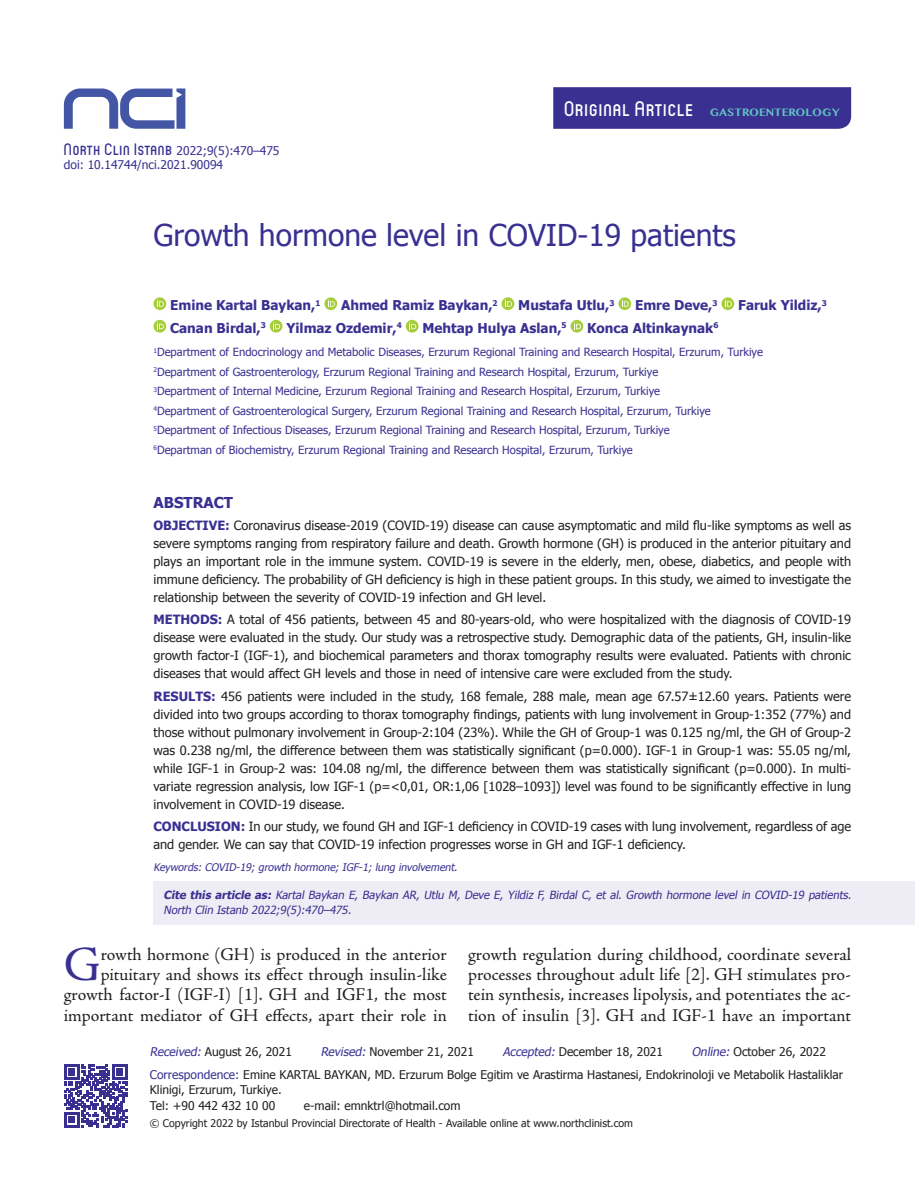
<style>
.page{position:relative;width:915px;height:1191px;background:#fff}
.page>*{position:absolute;margin:0;border:0;box-sizing:border-box;transform-origin:0 0}
._01__Yazı_Metni_NCI{font:48.9px "Adobe Jenson Pro";color:#3a3091}
._01__Yazi_Ana_Baslik{font:30px "Tahoma";color:#3a3091}
._01__Yazı_Metni_NCI-2{font:18px/20.2px "Adobe Jenson Pro";letter-spacing:-.005em;color:#231f20;text-align:right}
._05__Özet_Yazısı_NCI{font:700 15px "Tahoma";color:#3a3091}
._03__Yazar_İsimleri{font:700 13.5px "Tahoma";color:#3a3091}
._05__Özet_Yazısı_NCI-2{font:12.75px/18px "Tahoma";color:#231f20;text-align:justify}
.t1{font:12px/14.4px "Tahoma";color:#231f20}
.t2{font:12px "Tahoma";color:#3a3091}
._03__Yazar_İsimleri-2{font:11.25px "Tahoma";color:#3a3091}
._05__Özet_Yazısı_NCI-3{font:italic 11.25px/15px "Tahoma";color:#3a3091}
.t3{font:700 11.25px "Tamil MN";color:#61c5c0}
.t4{font:10.5px "Tahoma";color:#231f20}
._05__Özet_Yazısı_NCI-4{font:italic 10.5px "Tahoma";color:#3a3091}
.s1{font-family:"Circula";font-weight:500;font-size:16.5px}
.s2{font-family:"Circula";font-weight:500;font-size:21px;color:#fff}
.s3{font-weight:700;color:#3a3091}
.s4{font-weight:700}
.s5{font-style:italic;color:#3a3091}
.s6{color:#3a3091}
</style>
<div class="page">
<svg style="left:153px;top:297px;width:13px;height:13px"></svg>
<svg style="left:157px;top:300px;width:7px;height:7px"></svg>
<svg style="left:324px;top:297px;width:13px;height:13px"></svg>
<svg style="left:328px;top:300px;width:7px;height:7px"></svg>
<svg style="left:501px;top:297px;width:13px;height:13px"></svg>
<svg style="left:505px;top:300px;width:7px;height:7px"></svg>
<svg style="left:618px;top:297px;width:13px;height:13px"></svg>
<svg style="left:621px;top:300px;width:7px;height:7px"></svg>
<svg style="left:721px;top:297px;width:13px;height:13px"></svg>
<svg style="left:724px;top:300px;width:7px;height:7px"></svg>
<svg style="left:153px;top:320px;width:13px;height:12px"></svg>
<svg style="left:157px;top:322px;width:7px;height:7px"></svg>
<svg style="left:269px;top:320px;width:13px;height:12px"></svg>
<svg style="left:273px;top:322px;width:7px;height:7px"></svg>
<svg style="left:405px;top:320px;width:13px;height:12px"></svg>
<svg style="left:409px;top:322px;width:7px;height:7px"></svg>
<svg style="left:570px;top:320px;width:13px;height:12px"></svg>
<svg style="left:573px;top:322px;width:7px;height:7px"></svg>
<svg style="left:64px;top:88px;width:121px;height:41px"></svg>
<div style="left:553px;top:87px;width:297px;height:42px;background:#3a3091"></div>
<svg style="left:64px;top:1064px;width:63px;height:63px"></svg>
<div style="left:153px;top:880px;width:761px;height:44px;background:#eeedf5"></div>
<p class="t2" style="left:64px;top:142px;width:217px"><span class="s1">North Clin Istanb</span> 2022;9(5):470–475</p>
<p class="t2" style="left:64px;top:157px;width:161px">doi: 10.14744/nci.2021.90094</p>
<p class="t3" style="left:564px;top:105px;width:277px"><span class="s2">Orıgınal Article</span> GASTROENTEROLOGY</p>
<p class="_01__Yazi_Ana_Baslik" style="left:153px;top:215px;width:583px">Growth hormone level in COVID-19 patients</p>
<p class="_03__Yazar_İsimleri" style="left:170px;top:296px;width:152px">Emine Kartal Baykan,<sup>1</sup></p>
<p class="_03__Yazar_İsimleri" style="left:341px;top:296px;width:158px">Ahmed Ramiz Baykan,<sup>2</sup></p>
<p class="_03__Yazar_İsimleri" style="left:518px;top:296px;width:98px">Mustafa Utlu,<sup>3</sup></p>
<p class="_03__Yazar_İsimleri" style="left:635px;top:296px;width:84px">Emre Deve,<sup>3</sup></p>
<p class="_03__Yazar_İsimleri" style="left:738px;top:296px;width:90px">Faruk Yildiz,<sup>3</sup></p>
<p class="_03__Yazar_İsimleri" style="left:170px;top:318px;width:97px">Canan Birdal,<sup>3</sup></p>
<p class="_03__Yazar_İsimleri" style="left:286px;top:318px;width:117px">Yilmaz Ozdemir,<sup>4</sup></p>
<p class="_03__Yazar_İsimleri" style="left:422px;top:318px;width:145px">Mehtap Hulya Aslan,<sup>5</sup></p>
<p class="_03__Yazar_İsimleri" style="left:587px;top:318px;width:133px">Konca Altinkaynak<sup>6</sup></p>
<p class="_03__Yazar_İsimleri-2" style="left:153px;top:345px;width:611px"><sup>1</sup>Department of Endocrinology and Metabolic Diseases, Erzurum Regional Training and Research Hospital, Erzurum, Turkiye</p>
<p class="_03__Yazar_İsimleri-2" style="left:153px;top:364px;width:506px"><sup>2</sup>Department of Gastroenterology, Erzurum Regional Training and Research Hospital, Erzurum, Turkiye</p>
<p class="_03__Yazar_İsimleri-2" style="left:153px;top:384px;width:508px"><sup>3</sup>Department of Internal Medicine, Erzurum Regional Training and Research Hospital, Erzurum, Turkiye</p>
<p class="_03__Yazar_İsimleri-2" style="left:153px;top:403px;width:558px"><sup>4</sup>Department of Gastroenterological Surgery, Erzurum Regional Training and Research Hospital, Erzurum, Turkiye</p>
<p class="_03__Yazar_İsimleri-2" style="left:153px;top:423px;width:517px"><sup>5</sup>Department of Infectious Diseases, Erzurum Regional Training and Research Hospital, Erzurum, Turkiye</p>
<p class="_03__Yazar_İsimleri-2" style="left:153px;top:442px;width:480px"><sup>6</sup>Departman of Biochemistry, Erzurum Regional Training and Research Hospital, Erzurum, Turkiye</p>
<p class="_05__Özet_Yazısı_NCI" style="left:153px;top:492px;width:81px">ABSTRACT</p>
<p class="_05__Özet_Yazısı_NCI-2" style="left:153px;top:516px;width:699px"><span class="s3">OBJECTIVE:</span> Coronavirus disease-2019 (COVID-19) disease can cause asymptomatic and mild flu-like symptoms as well as severe symptoms ranging from respiratory failure and death. Growth hormone (GH) is produced in the anterior pituitary and plays an important role in the immune system. COVID-19 is severe in the elderly, men, obese, diabetics, and people with immune deficiency. The probability of GH deficiency is high in these patient groups. In this study, we aimed to investigate the relationship between the severity of COVID-19 infection and GH level.</p>
<p class="_05__Özet_Yazısı_NCI-2" style="left:153px;top:610px;width:699px"><span class="s3">METHODS:</span> A total of 456 patients, between 45 and 80-years-old, who were hospitalized with the diagnosis of COVID-19 disease were evaluated in the study. Our study was a retrospective study. Demographic data of the patients, GH, insulin-like growth factor-I (IGF-1), and biochemical parameters and thorax tomography results were evaluated. Patients with chronic diseases that would affect GH levels and those in need of intensive care were excluded from the study.</p>
<p class="_05__Özet_Yazısı_NCI-2" style="left:153px;top:686px;width:699px"><span class="s3">RESULTS:</span> 456 patients were included in the study, 168 female, 288 male, mean age 67.57±12.60 years. Patients were divided into two groups according to thorax tomography findings, patients with lung involvement in Group-1:352 (77%) and those without pulmonary involvement in Group-2:104 (23%). While the GH of Group-1 was 0.125 ng/ml, the GH of Group-2 was 0.238 ng/ml, the difference between them was statistically significant (p=0.000). IGF-1 in Group-1 was: 55.05 ng/ml, while IGF-1 in Group-2 was: 104.08 ng/ml, the difference between them was statistically significant (p=0.000). In multi&shy;variate regression analysis, low IGF-1 (p=&lt;0,01, OR:1,06 [1028–1093]) level was found to be significantly effective in lung involvement in COVID-19 disease.</p>
<p class="_05__Özet_Yazısı_NCI-2" style="left:153px;top:817px;width:699px"><span class="s3">CONCLUSION:</span> In our study, we found GH and IGF-1 deficiency in COVID-19 cases with lung involvement, regardless of age and gender. We can say that COVID-19 infection progresses worse in GH and IGF-1 deficiency.</p>
<p class="_05__Özet_Yazısı_NCI-4" style="left:153px;top:860px;width:307px">Keywords: COVID-19; growth hormone; IGF-1; lung involvement.</p>
<p class="_05__Özet_Yazısı_NCI-3" style="left:163px;top:886px;width:691px"><span class="s4">Cite this article as:</span> Kartal Baykan E, Baykan AR, Utlu M, Deve E, Yildiz F, Birdal C, et al. Growth hormone level in COVID-19 patients.<br>North Clin Istanb 2022;9(5):470–475.</p>
<p class="_01__Yazı_Metni_NCI-2" style="left:64px;top:944px;width:384px">rowth hormone (GH) is produced in the anterior pituitary and shows its effect through insulin-like growth factor-I (IGF-I) [1]. GH and IGF1, the most important mediator of GH effects, apart their role in</p>
<p class="_01__Yazı_Metni_NCI-2" style="left:468px;top:944px;width:384px;text-align:justify">growth regulation during childhood, coordinate several processes throughout adult life [2]. GH stimulates pro&shy;tein synthesis, increases lipolysis, and potentiates the ac&shy;tion of insulin [3]. GH and IGF-1 have an important</p>
<p class="_01__Yazı_Metni_NCI" style="left:64px;top:937px;width:38px">G</p>
<p class="t1" style="left:150px;top:1044px;width:143px"><span class="s5">Received:</span> August 26, 2021</p>
<p class="t1" style="left:320px;top:1044px;width:155px"><span class="s5">Revised:</span> November 21, 2021</p>
<p class="t1" style="left:502px;top:1044px;width:162px"><span class="s5">Accepted:</span> December 18, 2021</p>
<p class="t1" style="left:691px;top:1044px;width:135px"><span class="s5">Online:</span> October 26, 2022</p>
<p class="t1" style="left:150px;top:1067px;width:694px"><span class="s6">Correspondence:</span> Emine KARTAL BAYKAN, MD. Erzurum Bolge Egitim ve Arastirma Hastanesi, Endokrinoloji ve Metabolik Hastaliklar<br>Klinigi, Erzurum, Turkiye.</p>
<p class="t1" style="left:150px;top:1098px;width:127px">Tel: +90 442 432 10 00</p>
<p class="t1" style="left:304px;top:1098px;width:158px">e-mail: emnktrl@hotmail.com</p>
<p class="t4" style="left:150px;top:1116px;width:484px">© Copyright 2022 by Istanbul Provincial Directorate of Health - Available online at www.northclinist.com</p>
</div>
